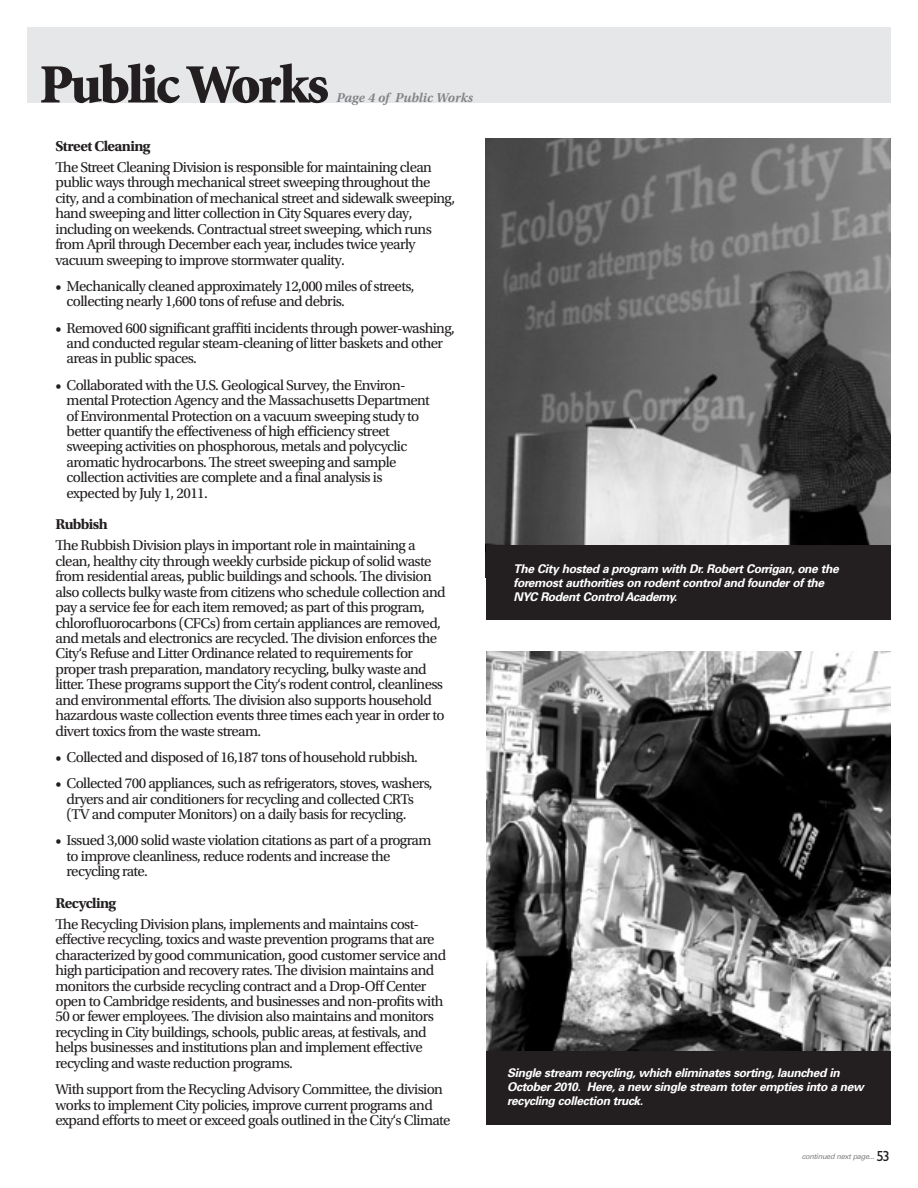
<style>
.page{position:relative;width:918px;height:1188px;background:#fff}
.page>*{position:absolute;margin:0;border:0;box-sizing:border-box;transform-origin:0 0}
.t1{font:900 55.5px "Minion Std";letter-spacing:-.04em;color:#231f20}
.t2{font:15px/15.5px "Utopia Std";letter-spacing:-.04em;color:#231f20}
.t3{font:700 15px "Utopia Std";letter-spacing:-.04em;color:#231f20}
.t4{font:italic 600 13.5px "Utopia Std";color:#808285}
.t5{font:italic 700 12px/13.8px "Univers";letter-spacing:-.03em;color:#fff}
.t6{font:italic 7.5px "Univers";letter-spacing:-.04em;color:#808285}
.s1{font-family:"Gill Sans";font-style:normal;font-size:14.7px;color:#231f20}
</style>
<div class="page">
<div style="left:27px;top:27px;width:864px;height:76px;background:#e6e7e9"></div>
<img style="left:486px;top:652px;width:405px;height:399px">
<div style="left:486px;top:1051px;width:405px;height:73px;background:#231f20"></div>
<img style="left:486px;top:139px;width:405px;height:406px">
<div style="left:486px;top:545px;width:405px;height:75px;background:#231f20"></div>
<h1 class="t1" style="left:39px;top:57px;width:291px">Public Works</h1>
<p class="t4" style="left:337px;top:90px;width:138px">Page 4 of Public Works</p>
<p class="t3" style="left:56px;top:137px;width:96px">Street Cleaning</p>
<p class="t2" style="left:56px;top:160px;width:401px">The Street Cleaning Division is responsible for maintaining clean public ways through mechanical street sweeping throughout the city, and a combination of mechanical street and sidewalk sweeping, hand sweeping and litter collection in City Squares every day, including on weekends. Contractual street sweeping, which runs from April through December each year, includes twice yearly vacuum sweeping to improve stormwater quality.</p>
<p class="t2" style="left:67px;top:279px;width:349px;text-indent:-11px">• Mechanically cleaned approximately 12,000 miles of streets, collecting nearly 1,600 tons of refuse and debris.</p>
<p class="t2" style="left:67px;top:320px;width:390px;text-indent:-11px">• Removed 600 significant graffiti incidents through power-washing, and conducted regular steam-cleaning of litter baskets and other areas in public spaces.</p>
<p class="t2" style="left:67px;top:377px;width:365px;text-indent:-11px">• Collaborated with the U.S. Geological Survey, the Environ&shy;mental Protection Agency and the Massachusetts Department of Environmental Protection on a vacuum sweeping study to better quantify the effectiveness of high efficiency street sweeping activities on phosphorous, metals and polycyclic aromatic hydrocarbons. The street sweeping and sample collection activities are complete and a final analysis is expected by July 1, 2011.</p>
<p class="t3" style="left:56px;top:516px;width:54px">Rubbish</p>
<p class="t2" style="left:56px;top:538px;width:392px">The Rubbish Division plays in important role in maintaining a clean, healthy city through weekly curbside pickup of solid waste from residential areas, public buildings and schools. The division also collects bulky waste from citizens who schedule collection and pay a service fee for each item removed; as part of this program, chlorofluorocarbons (CFCs) from certain appliances are removed, and metals and electronics are recycled. The division enforces the City‘s Refuse and Litter Ordinance related to requirements for proper trash preparation, mandatory recycling, bulky waste and litter. These programs support the City‘s rodent control, cleanliness and environmental efforts. The division also supports household hazardous waste collection events three times each year in order to divert toxics from the waste stream.</p>
<p class="t2" style="left:56px;top:750px;width:364px">• Collected and disposed of 16,187 tons of household rubbish.</p>
<p class="t2" style="left:67px;top:776px;width:368px;text-indent:-11px">• Collected 700 appliances, such as refrigerators, stoves, washers, dryers and air conditioners for recycling and collected CRTs (TV and computer Monitors) on a daily basis for recycling.</p>
<p class="t2" style="left:67px;top:833px;width:366px;text-indent:-11px">• Issued 3,000 solid waste violation citations as part of a program to improve cleanliness, reduce rodents and increase the recycling rate.</p>
<p class="t3" style="left:56px;top:894px;width:62px">Recycling</p>
<p class="t2" style="left:56px;top:916px;width:392px">The Recycling Division plans, implements and maintains cost&shy;effective recycling, toxics and waste prevention programs that are characterized by good communication, good customer service and high participation and recovery rates. The division maintains and monitors the curbside recycling contract and a Drop-Off Center open to Cambridge residents, and businesses and non-profits with 50 or fewer employees. The division also maintains and monitors recycling in City buildings, schools, public areas, at festivals, and helps businesses and institutions plan and implement effective recycling and waste reduction programs.</p>
<p class="t2" style="left:56px;top:1082px;width:396px">With support from the Recycling Advisory Committee, the division works to implement City policies, improve current programs and expand efforts to meet or exceed goals outlined in the City‘s Climate</p>
<p class="t5" style="left:514px;top:562px;width:327px">The City hosted a program with Dr. Robert Corrigan, one the foremost authorities on rodent control and founder of the<br>NYC Rodent Control Academy.</p>
<p class="t5" style="left:507px;top:1065px;width:358px">Single stream recycling, which eliminates sorting, launched in<br>October 2010. Here, a new single stream toter empties into a new recycling collection truck.</p>
<p class="t6" style="left:802px;top:1152px;width:90px">continued next page... <span class="s1">53</span></p>
</div>
